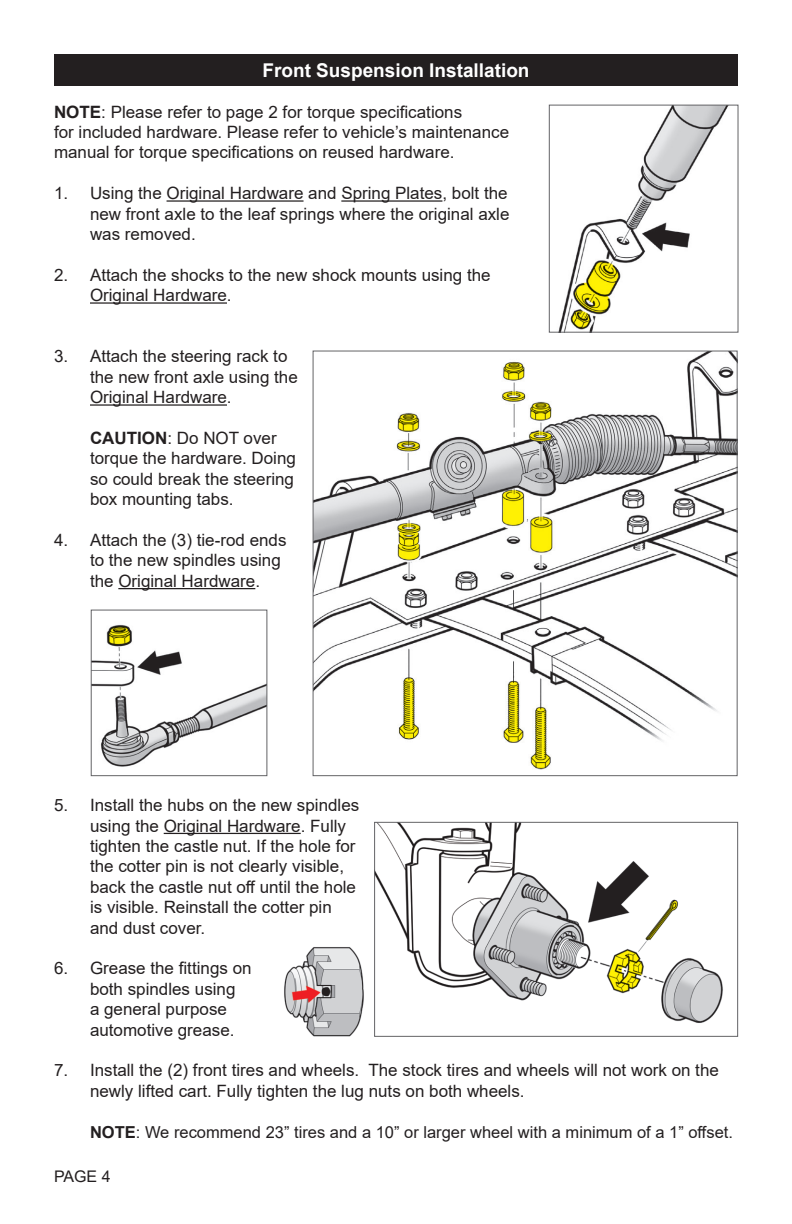
<style>
.page{position:relative;width:792px;height:1224px;background:#fff}
.page>*{position:absolute;margin:0;border:0;box-sizing:border-box;transform-origin:0 0}
.Section_Heading__Whi{font:700 19px "Arial";color:#fff}
.Main_Text__Paragraph{font:17px/20.4px "Arial";color:#231f20}
.t1{font:16.4px "Arial";color:#231f20}
.t2{font:16px "Arial";color:#231f20}
.s1{font-weight:700}
</style>
<div class="page">
<div style="left:54px;top:54px;width:684px;height:32px;background:#231f20"></div>
<hr style="left:167px;top:200px;width:137px;height:2px;background:#231f20">
<hr style="left:341px;top:200px;width:101px;height:2px;background:#231f20">
<hr style="left:90px;top:302px;width:137px;height:2px;background:#231f20">
<hr style="left:90px;top:404px;width:137px;height:2px;background:#231f20">
<hr style="left:118px;top:588px;width:137px;height:1px;background:#231f20">
<hr style="left:164px;top:833px;width:137px;height:1px;background:#231f20">
<img style="left:558px;top:107px;width:170px;height:224px">
<div style="left:549px;top:105px;width:190px;height:228px;border:1px solid #636366"></div>
<img style="left:315px;top:353px;width:421px;height:417px">
<img style="left:93px;top:624px;width:172px;height:143px">
<div style="left:91px;top:610px;width:176px;height:166px;border:1px solid #636366"></div>
<img style="left:376px;top:824px;width:347px;height:199px">
<div style="left:374px;top:822px;width:364px;height:215px;border:1px solid #636366"></div>
<img style="left:284px;top:947px;width:80px;height:90px">
<p class="Section_Heading__Whi" style="left:262px;top:57px;width:269px">Front Suspension Installation</p>
<p class="Main_Text__Paragraph" style="left:54px;top:101px;width:457px"><span class="s1">NOTE</span>: Please refer to page 2 for torque specifications<br>for included hardware. Please refer to vehicle’s maintenance manual for torque specifications on reused hardware.</p>
<p class="Main_Text__Paragraph" style="left:90px;top:183px;width:421px;text-align:justify;text-indent:-36px">1. Using the Original Hardware and Spring Plates, bolt the new front axle to the leaf springs where the original axle was removed.</p>
<p class="Main_Text__Paragraph" style="left:90px;top:265px;width:402px;text-indent:-36px">2. Attach the shocks to the new shock mounts using the<br>Original Hardware.</p>
<p class="Main_Text__Paragraph" style="left:90px;top:346px;width:209px;text-indent:-36px">3. Attach the steering rack to the new front axle using the<br>Original Hardware.</p>
<p class="Main_Text__Paragraph" style="left:90px;top:428px;width:207px"><span class="s1">CAUTION</span>: Do NOT over torque the hardware. Doing so could break the steering box mounting tabs.</p>
<p class="Main_Text__Paragraph" style="left:90px;top:530px;width:198px;text-indent:-36px">4. Attach the (3) tie-rod ends to the new spindles using the Original Hardware.</p>
<p class="Main_Text__Paragraph" style="left:90px;top:795px;width:271px;text-indent:-36px">5. Install the hubs on the new spindles using the Original Hardware. Fully tighten the castle nut. If the hole for the cotter pin is not clearly visible, back the castle nut off until the hole is visible. Reinstall the cotter pin and dust cover.</p>
<p class="Main_Text__Paragraph" style="left:90px;top:958px;width:163px;text-indent:-36px">6. Grease the fittings on both spindles using<br>a general purpose automotive grease.</p>
<p class="Main_Text__Paragraph" style="left:90px;top:1060px;width:630px;text-indent:-36px">7. Install the (2) front tires and wheels. The stock tires and wheels will not work on the newly lifted cart. Fully tighten the lug nuts on both wheels.</p>
<p class="t1" style="left:90px;top:1121px;width:645px"><span class="s1">NOTE</span>: We recommend 23” tires and a 10” or larger wheel with a minimum of a 1” offset.</p>
<p class="t2" style="left:54px;top:1165px;width:58px">PAGE 4</p>
</div>
